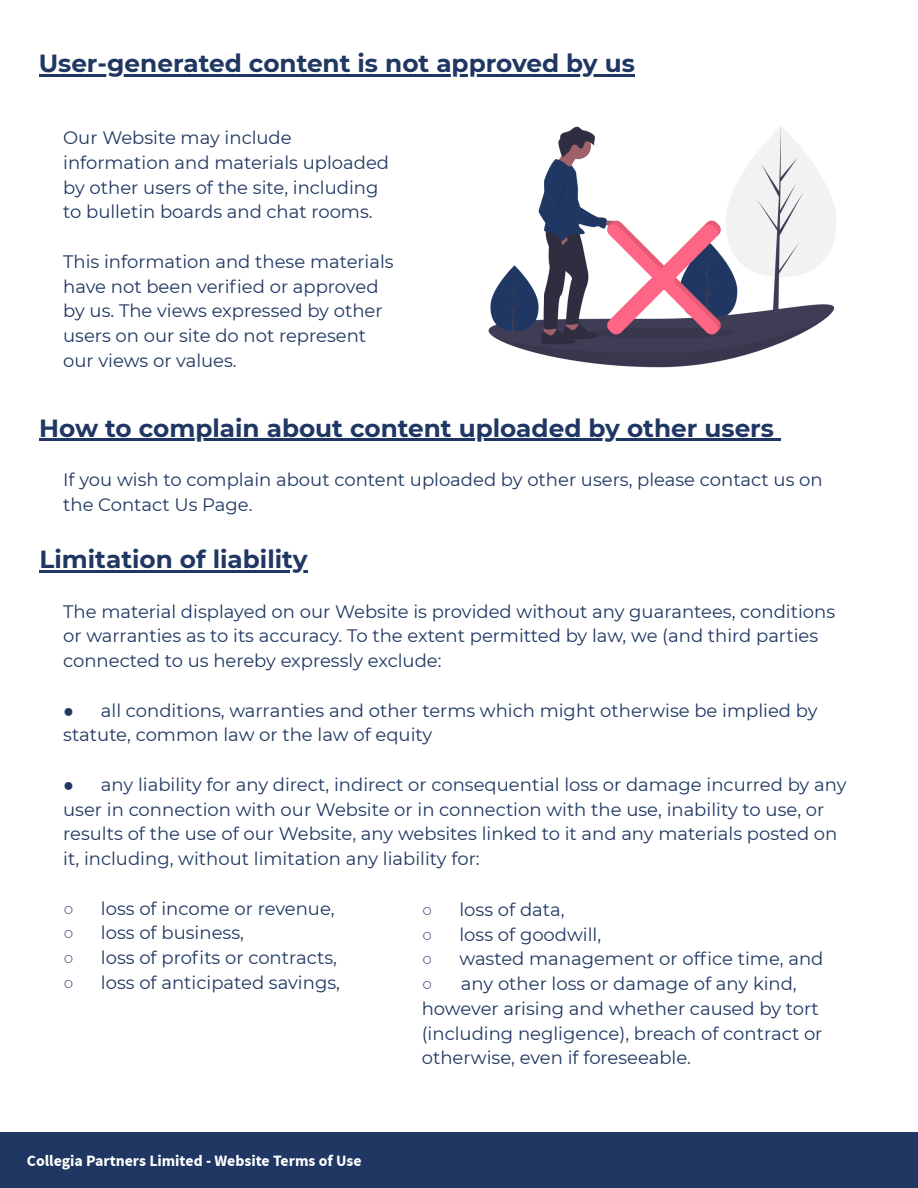
<style>
.page{position:relative;width:918px;height:1188px;background:#fff}
.page>*{position:absolute;margin:0;border:0;box-sizing:border-box;transform-origin:0 0}
.t1{font:700 24.75px "Montserrat";color:#1f3762}
.t2{font:18px/24.8px "Montserrat";color:#1f3762}
.t3{font:700 15.75px "Source Sans Pro";color:#fff}
.s1{font-family:"Times New Roman"}
</style>
<div class="page">
<div style="left:0;top:1133px;width:918px;height:55px;background:#1f3762"></div>
<hr style="left:39px;top:74px;width:596px;height:2px;background:#1f3762">
<hr style="left:39px;top:439px;width:735px;height:2px;background:#1f3762">
<svg style="left:774px;top:439px;width:7px;height:2px"></svg>
<hr style="left:40px;top:570px;width:268px;height:3px;background:#1f3762">
<img style="left:488px;top:126px;width:348px;height:242px">
<h1 class="t1" style="left:39px;top:48px;width:598px">User-generated content is not approved by us</h1>
<p class="t2" style="left:63px;top:125px;width:327px">Our Website may include information and materials uploaded by other users of the site, including to bulletin boards and chat rooms.</p>
<p class="t2" style="left:63px;top:249px;width:332px">This information and these materials have not been verified or approved by us. The views expressed by other users on our site do not represent our views or values.</p>
<h1 class="t1" style="left:39px;top:413px;width:736px">How to complain about content uploaded by other users</h1>
<p class="t2" style="left:63px;top:467px;width:761px">If you wish to complain about content uploaded by other users, please contact us on the Contact Us Page.</p>
<h1 class="t1" style="left:40px;top:544px;width:270px">Limitation of liability</h1>
<p class="t2" style="left:63px;top:599px;width:774px">The material displayed on our Website is provided without any guarantees, conditions or warranties as to its accuracy. To the extent permitted by law, we (and third parties connected to us hereby expressly exclude:</p>
<p class="t2" style="left:63px;top:698px;width:756px"><span class="s1">●</span> all conditions, warranties and other terms which might otherwise be implied by statute, common law or the law of equity</p>
<p class="t2" style="left:63px;top:772px;width:785px"><span class="s1">●</span> any liability for any direct, indirect or consequential loss or damage incurred by any user in connection with our Website or in connection with the use, inability to use, or results of the use of our Website, any websites linked to it and any materials posted on it, including, without limitation any liability for:</p>
<p class="t2" style="left:63px;top:896px;width:273px"><span class="s1">○</span> loss of income or revenue,</p>
<p class="t2" style="left:63px;top:921px;width:182px"><span class="s1">○</span> loss of business,</p>
<p class="t2" style="left:63px;top:945px;width:275px"><span class="s1">○</span> loss of profits or contracts,</p>
<p class="t2" style="left:63px;top:970px;width:278px"><span class="s1">○</span> loss of anticipated savings,</p>
<p class="t2" style="left:422px;top:897px;width:144px"><span class="s1">○</span> loss of data,</p>
<p class="t2" style="left:422px;top:922px;width:181px"><span class="s1">○</span> loss of goodwill,</p>
<p class="t2" style="left:422px;top:946px;width:403px"><span class="s1">○</span> wasted management or office time, and</p>
<p class="t2" style="left:422px;top:971px;width:402px"><span class="s1">○</span> any other loss or damage of any kind, however arising and whether caused by tort (including negligence), breach of contract or otherwise, even if foreseeable.</p>
<p class="t3" style="left:27px;top:1150px;width:336px">Collegia Partners Limited - Website Terms of Use</p>
</div>
